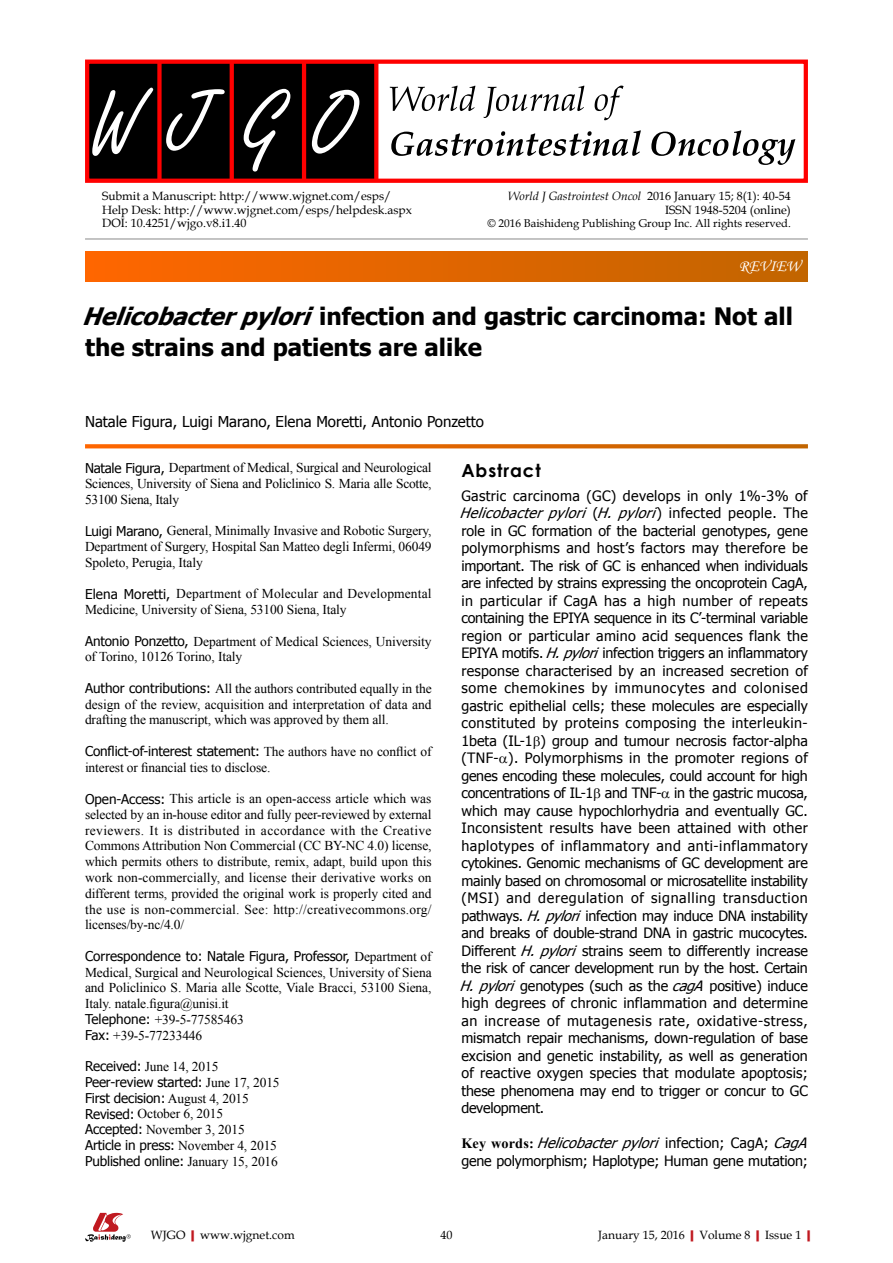
<style>
.page{position:relative;width:893px;height:1263px;background:#fff}
.page>*{position:absolute;margin:0;border:0;box-sizing:border-box;transform-origin:0 0}
.t1{font:700 24px/31.5px "Tahoma";color:#000}
.t2{font:700 18px "Century Gothic";letter-spacing:.05em;color:#000}
.t3{font:16.5px "Monotype Corsiva";color:#fff}
.t4{font:15px "Tahoma";color:#000}
.t5{font:14.25px/17.5px "Tahoma";letter-spacing:-.01em;color:#000;text-align:justify}
.t6{font:13.5px/15.8px "Times New Roman";letter-spacing:-.01em;color:#000;text-align:justify}
.t7{font:13.5px/15.8px "Tahoma";letter-spacing:-.01em;color:#000}
.t8{font:12px/13.5px "Book Antiqua";color:#000}
.t9{font:11.25px "Book Antiqua";color:#000}
.s1{font-style:italic}
.s2{font-family:"Tahoma"}
.s3{font-family:"Times New Roman"}
.s4{font-family:"Times New Roman";font-weight:700}
.s5{font-weight:700;color:#c01920}
</style>
<div class="page">
<div style="left:85px;top:252px;width:723px;height:29px;background:linear-gradient(to right,#f60,#c16500)"></div>
<hr style="left:85px;top:239px;width:723px;height:1px;background:#898989">
<svg style="left:85px;top:444px;width:723px;height:4px;background:#e16d0d"></svg>
<svg style="left:85px;top:1213px;width:46px;height:29px"></svg>
<div style="left:87px;top:61px;width:289px;height:121px;background:#000"></div>
<div style="left:157px;top:61px;width:5px;height:121px;background:#f00"></div>
<svg style="left:230px;top:65px;width:4px;height:113px"></svg>
<hr style="left:302px;top:61px;width:4px;height:121px;background:#f00">
<svg style="left:374px;top:65px;width:4px;height:113px"></svg>
<div style="left:85px;top:60px;width:723px;height:123px;border:4px solid #f00"></div>
<svg style="left:312px;top:90px;width:47px;height:64px"></svg>
<svg style="left:244px;top:89px;width:46px;height:83px"></svg>
<svg style="left:166px;top:89px;width:59px;height:62px"></svg>
<svg style="left:92px;top:88px;width:61px;height:68px"></svg>
<svg style="left:390px;top:86px;width:234px;height:34px"></svg>
<svg style="left:391px;top:130px;width:404px;height:35px"></svg>
<p class="t8" style="left:102px;top:189px;width:311px">Submit a Manuscript: http://www.wjgnet.com/esps/<br>Help Desk: http://www.wjgnet.com/esps/helpdesk.aspx<br>DOI: 10.4251/wjgo.v8.i1.40</p>
<p class="t8" style="left:508px;top:189px;width:284px;text-align:right"><span class="s1">World J Gastrointest Oncol</span> 2016 January 15; 8(1): 40-54<br>ISSN 1948-5204 (online)</p>
<p class="t9" style="left:487px;top:215px;width:305px">© 2016 Baishideng Publishing Group Inc. All rights reserved.</p>
<p class="t3" style="left:739px;top:256px;width:63px">REVIEW</p>
<p class="t1" style="left:82px;top:298px;width:713px"><span class="s1">Helicobacterpylori</span>infection and gastric carcinoma: Not all the strains and patients are alike</p>
<p class="t4" style="left:85px;top:412px;width:400px">Natale Figura, Luigi Marano, Elena Moretti, Antonio Ponzetto</p>
<p class="t6" style="left:85px;top:460px;width:348px"><span class="s2">Natale Figura,</span> Department of Medical, Surgical and Neurological Sciences, University of Siena and Policlinico S. Maria alle Scotte, 53100 Siena, Italy</p>
<p class="t6" style="left:85px;top:523px;width:348px"><span class="s2">Luigi Marano,</span> General, Minimally Invasive and Robotic Surgery, Department of Surgery, Hospital San Matteo degli Infermi, 06049<br>Spoleto, Perugia, Italy</p>
<p class="t6" style="left:85px;top:586px;width:348px"><span class="s2">Elena Moretti,</span> Department of Molecular and Developmental<br>Medicine, University of Siena, 53100 Siena, Italy</p>
<p class="t6" style="left:85px;top:633px;width:348px"><span class="s2">Antonio Ponzetto,</span> Department of Medical Sciences, University of Torino, 10126 Torino, Italy</p>
<p class="t6" style="left:85px;top:680px;width:348px"><span class="s2">Author contributions:</span> All the authors contributed equally in the design of the review, acquisition and interpretation of data and drafting the manuscript, which was approved by them all.</p>
<p class="t6" style="left:85px;top:744px;width:348px;line-height:15.3px"><span class="s2">Conflict-of-interest statement:</span> The authors have no conflict of interest or financial ties to disclose.</p>
<p class="t6" style="left:85px;top:791px;width:348px"><span class="s2">Open-Access:</span> This article is an open-access article which was selected by an in-house editor and fully peer-reviewed by external reviewers. It is distributed in accordance with the Creative Commons Attribution Non Commercial (CC BY-NC 4.0) license, which permits others to distribute, remix, adapt, build upon this work non-commercially, and license their derivative works on different terms, provided the original work is properly cited and the use is non-commercial. See: http://creativecommons.org/ licenses/by-nc/4.0/</p>
<p class="t6" style="left:85px;top:949px;width:348px;text-align:left"><span class="s2">Correspondence to: Natale Figura, Professor,</span> Department of Medical, Surgical and Neurological Sciences, University of Siena and Policlinico S. Maria alle Scotte, Viale Bracci, 53100 Siena, Italy. natale.figura@unisi.it<br><span class="s2">Telephone:</span> +39-5-77585463<br><span class="s2">Fax:</span> +39-5-77233446</p>
<p class="t7" style="left:85px;top:1057px;width:196px">Received: <span class="s3">June 14, 2015<br></span>Peer-review started: <span class="s3">June 17, 2015<br></span>First decision: <span class="s3">August 4, 2015<br></span>Revised: <span class="s3">October 6, 2015<br></span>Accepted: <span class="s3">November 3, 2015<br></span>Article in press: <span class="s3">November 4, 2015<br></span>Published online: <span class="s3">January 15, 2016</span></p>
<p class="t2" style="left:461px;top:456px;width:81px">Abstract</p>
<p class="t5" style="left:459px;top:486px;width:350px">Gastric carcinoma (GC) develops in only 1%-3% of <span class="s1">Helicobacterpylori</span> ( <span class="s1">H.pylori</span>) i n f e c t e d p e o p l e . T h e role in GC formation of the bacterial genotypes, gene polymorphisms and host’s factors may therefore be important. The risk of GC is enhanced when individuals are infected by strains expressing the oncoprotein CagA, in particular if CagA has a high number of repeats containing the EPIYA sequence in its C’-terminal variable region or particular amino acid sequences flank the EPIYA motifs. <span class="s1">H.pylori</span>infection triggers an inflammatory response characterised by an increased secretion of some chemokines by immunocytes and colonised gastric epithelial cells; these molecules are especially constituted by proteins composing the interleukin-1beta (IL-1 ) group and tumour necrosis factor-alpha (TNF- ). Polymorphisms in the promoter regions of genes encoding these molecules, could account for high concentrations of IL-1 and TNF- in the gastric mucosa, which may cause hypochlorhydria and eventually GC.<br>Inconsistent results have been attained with other haplotypes of inflammatory and anti-inflammatory cytokines. Genomic mechanisms of GC development are mainly based on chromosomal or microsatellite instability (MSI) and deregulation of signalling transduction pathways. <span class="s1">H.pylori</span>infection may induce DNA instability and breaks of double-strand DNA in gastric mucocytes.<br>Different <span class="s1">H.pylori</span> strains seem to differently increase the risk of cancer development run by the host. Certain <span class="s1">H.pylori</span> genotypes (such as the <span class="s1">cagA</span> positive) induce high degrees of chronic inflammation and determine an increase of mutagenesis rate, oxidative-stress, mismatch repair mechanisms, down-regulation of base excision and genetic instability, as well as generation of reactive oxygen species that modulate apoptosis; these phenomena may end to trigger or concur to GC development.</p>
<p class="t5" style="left:461px;top:1133px;width:353px"><span class="s4">Key words:</span> <span class="s1">Helicobacterpylori</span> infection; CagA; <span class="s1">CagA </span>gene polymorphism; Haplotype; Human gene mutation;</p>
<p class="t8" style="left:151px;top:1227px;width:145px">WJGO<span class="s5">|</span>www.wjgnet.com</p>
<p class="t8" style="left:440px;top:1227px;width:13px">40</p>
<p class="t8" style="left:598px;top:1227px;width:219px">January 15, 2016<span class="s5">|</span>Volume 8<span class="s5">|</span>Issue 1<span class="s5">|</span></p>
</div>
